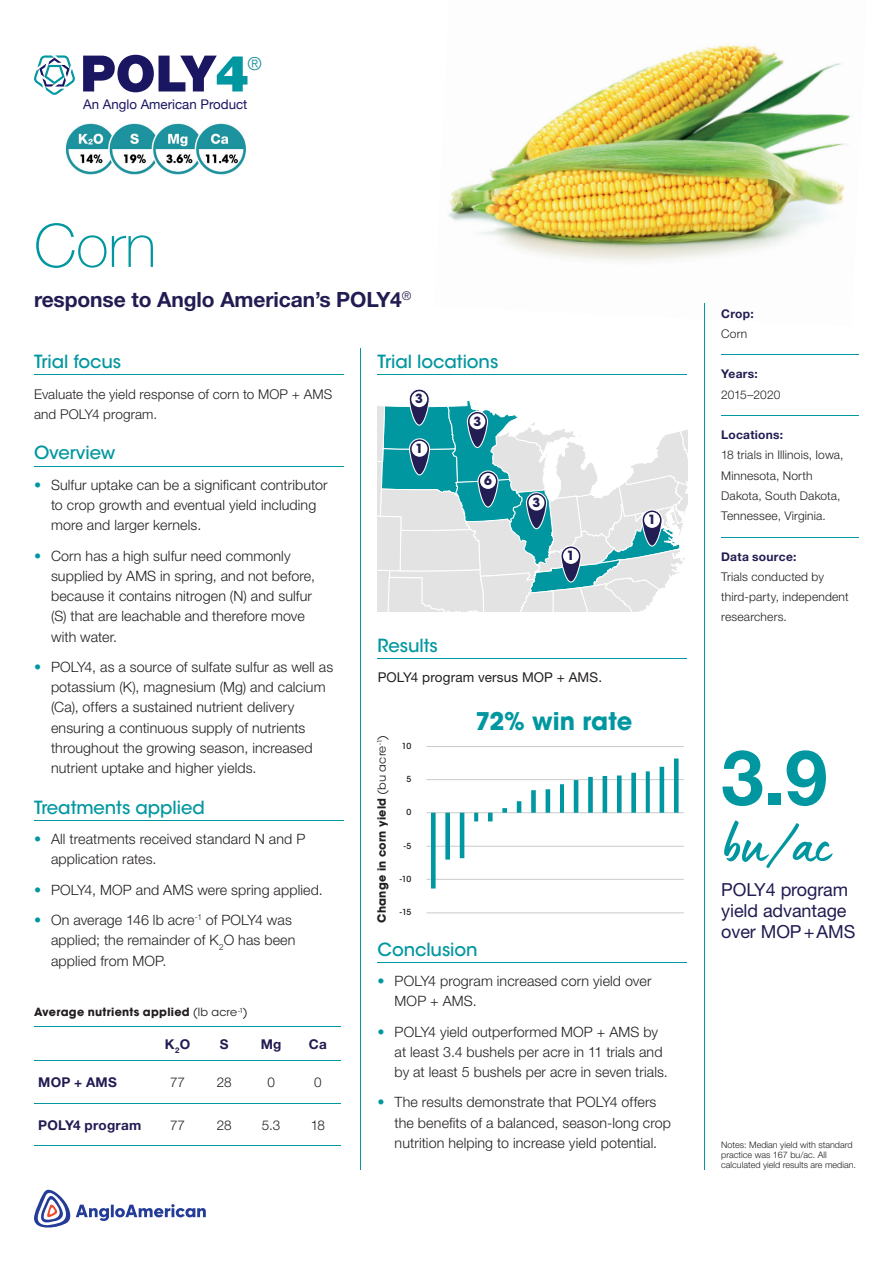
<style>
.page{position:relative;width:893px;height:1263px;background:#fff}
.page>*{position:absolute;margin:0;border:0;box-sizing:border-box;transform-origin:0 0}
.t1{font:700 76.5px "Helvetica Neue LT Std";color:#0097a0}
.t2{font:100 60px "Helvetica Neue LT Std";color:#0097a0}
.t3{font:58.5px "Lumios Marker";color:#0097a0}
.t4{font:700 24.15px "ITC Avant Garde Std";color:#0097a0}
.t5{font:700 21px "Helvetica Neue LT Std";letter-spacing:-.005em;color:#211c52}
.t6{font:500 18px "ITC Avant Garde Std";letter-spacing:-.005em;color:#0097a0}
.t7{font:18px/21px "Helvetica Neue LT Std";letter-spacing:-.005em;color:#211c52}
.t8{font:300 18px "Helvetica Neue LT Std";color:#1b929d}
.t9{font:300 14.25px/20.2px "Helvetica Neue LT Std";letter-spacing:.01em;color:#231f20}
.t10{font:300 13.5px/20.2px "Helvetica Neue LT Std";letter-spacing:.01em;color:#231f20}
.t11{font:700 13.5px "Helvetica Neue LT Std";letter-spacing:.015em;color:#211c52}
.t12{font:13.5px "Helvetica Neue LT Std";letter-spacing:.01em;color:#231f20}
.t13{font:13.35px "Helvetica Neue";color:#1b1661}
.t14{font:700 12.6px "ITC Avant Garde Std";color:#221e54}
.t15{font:300 12px/20.2px "Helvetica Neue LT Std";letter-spacing:.015em;color:#231f20}
.t16{font:700 12px "Helvetica Neue LT Std";letter-spacing:.02em;color:#211c52}
.t17{font:700 11.25px "ITC Avant Garde Std";letter-spacing:.025em;color:#231f20}
.t18{font:300 9px/10.2px "Helvetica Neue LT Std";color:#231f20}
.t19{font:500 8.25px "ITC Avant Garde Std";color:#231f20}
.s1{color:#0097a0}
.s2{font-weight:400}
</style>
<div class="page">
<img style="left:448px;top:44px;width:403px;height:218px">
<svg style="left:34px;top:1190px;width:172px;height:37px"></svg>
<svg style="left:34px;top:55px;width:41px;height:40px"></svg>
<svg style="left:83px;top:55px;width:164px;height:37px"></svg>
<img style="left:65px;top:123px;width:181px;height:52px">
<hr style="left:34px;top:375px;width:310px;height:1px;background:#0097a0">
<hr style="left:34px;top:466px;width:310px;height:1px;background:#0097a0">
<hr style="left:34px;top:820px;width:310px;height:1px;background:#0097a0">
<hr style="left:378px;top:962px;width:309px;height:1px;background:#0097a0">
<hr style="left:378px;top:658px;width:309px;height:1px;background:#0097a0">
<hr style="left:378px;top:375px;width:309px;height:1px;background:#0097a0">
<hr style="left:34px;top:1026px;width:120px;height:1px;background:#0097a0">
<hr style="left:154px;top:1026px;width:47px;height:1px;background:#0097a0">
<hr style="left:201px;top:1026px;width:47px;height:1px;background:#0097a0">
<hr style="left:248px;top:1026px;width:46px;height:1px;background:#0097a0">
<hr style="left:294px;top:1026px;width:47px;height:1px;background:#0097a0">
<hr style="left:34px;top:1060px;width:120px;height:1px;background:#0097a0">
<hr style="left:154px;top:1060px;width:47px;height:1px;background:#0097a0">
<hr style="left:201px;top:1060px;width:47px;height:1px;background:#0097a0">
<hr style="left:248px;top:1060px;width:46px;height:1px;background:#0097a0">
<hr style="left:294px;top:1060px;width:47px;height:1px;background:#0097a0">
<hr style="left:34px;top:1103px;width:120px;height:1px;background:#0097a0">
<hr style="left:154px;top:1103px;width:47px;height:1px;background:#0097a0">
<hr style="left:201px;top:1103px;width:47px;height:1px;background:#0097a0">
<hr style="left:248px;top:1103px;width:46px;height:1px;background:#0097a0">
<hr style="left:294px;top:1103px;width:47px;height:1px;background:#0097a0">
<hr style="left:34px;top:1145px;width:120px;height:1px;background:#0097a0">
<hr style="left:154px;top:1145px;width:47px;height:1px;background:#0097a0">
<hr style="left:201px;top:1145px;width:47px;height:1px;background:#0097a0">
<hr style="left:248px;top:1145px;width:46px;height:1px;background:#0097a0">
<hr style="left:294px;top:1145px;width:47px;height:1px;background:#0097a0">
<hr style="left:721px;top:354px;width:137px;height:1px;background:#0097a0">
<hr style="left:721px;top:415px;width:137px;height:1px;background:#0097a0">
<hr style="left:721px;top:537px;width:137px;height:1px;background:#0097a0">
<hr style="left:360px;top:348px;width:1px;height:821px;background:#0097a0">
<hr style="left:426px;top:912px;width:258px;height:1px;background:#c9cbca">
<hr style="left:426px;top:879px;width:258px;height:1px;background:#c9cbca">
<hr style="left:426px;top:846px;width:258px;height:1px;background:#c9cbca">
<hr style="left:426px;top:812px;width:258px;height:1px;background:#c9cbca">
<hr style="left:426px;top:779px;width:258px;height:1px;background:#c9cbca">
<hr style="left:426px;top:746px;width:258px;height:1px;background:#c9cbca">
<svg style="left:431px;top:758px;width:248px;height:130px"></svg>
<hr style="left:704px;top:303px;width:1px;height:866px;background:#0097a0">
<svg style="left:378px;top:389px;width:309px;height:222px"></svg>
<div style="left:644px;top:512px;width:16px;height:16px;background:#fff;border-radius:50%"></div>
<p class="t8" style="left:247px;top:53px;width:16px">®</p>
<p class="t13" style="left:83px;top:94px;width:166px">An Anglo American Product</p>
<h2 class="t2" style="left:34px;top:211px;width:124px">Corn</h2>
<h3 class="t5" style="left:34px;top:287px;width:379px">response to Anglo American’s POLY4<sup>®</sup></h3>
<p class="t6" style="left:34px;top:350px;width:89px">Trial focus</p>
<p class="t10" style="left:34px;top:383px;width:300px">Evaluate the yield response of corn to MOP + AMS and POLY4 program.</p>
<p class="t6" style="left:34px;top:442px;width:83px">Overview</p>
<p class="t9" style="left:51px;top:474px;width:278px;text-indent:-17px"><span class="s1">•</span> Sulfur uptake can be a significant contributor to crop growth and eventual yield including more and larger kernels.</p>
<p class="t9" style="left:51px;top:545px;width:266px;text-indent:-17px"><span class="s1">•</span> Corn has a high sulfur need commonly supplied by AMS in spring, and not before, because it contains nitrogen (N) and sulfur (S) that are leachable and therefore move with water.</p>
<p class="t9" style="left:51px;top:656px;width:284px;text-indent:-17px"><span class="s1">•</span> POLY4, as a source of sulfate sulfur as well as potassium (K), magnesium (Mg) and calcium (Ca), offers a sustained nutrient delivery ensuring a continuous supply of nutrients throughout the growing season, increased nutrient uptake and higher yields.</p>
<p class="t6" style="left:34px;top:796px;width:172px">Treatments applied</p>
<p class="t9" style="left:51px;top:829px;width:256px;text-indent:-17px"><span class="s1">•</span> All treatments received standard N and P application rates.</p>
<p class="t9" style="left:34px;top:879px;width:290px"><span class="s1">•</span> POLY4, MOP and AMS were spring applied.</p>
<p class="t9" style="left:51px;top:910px;width:246px;text-indent:-17px"><span class="s1">•</span> On average 146 lb acre<sup>-1</sup> of POLY4 was applied; the remainder of K<sub>2</sub>O has been applied from MOP.</p>
<p class="t17" style="left:34px;top:1005px;width:215px">Average nutrients applied <span class="s2">(lb acre</span><sup>-1</sup><span class="s2">)</span></p>
<p class="t11" style="left:165px;top:1035px;width:27px">K<sub>2</sub>O</p>
<p class="t11" style="left:220px;top:1035px;width:10px">S</p>
<p class="t11" style="left:261px;top:1035px;width:22px">Mg</p>
<p class="t11" style="left:309px;top:1035px;width:19px">Ca</p>
<p class="t11" style="left:38px;top:1074px;width:80px">MOP + AMS</p>
<p class="t10" style="left:170px;top:1072px;width:16px">77</p>
<p class="t10" style="left:217px;top:1072px;width:16px">28</p>
<p class="t10" style="left:267px;top:1072px;width:9px">0</p>
<p class="t10" style="left:314px;top:1072px;width:9px">0</p>
<p class="t11" style="left:38px;top:1116px;width:105px">POLY4 program</p>
<p class="t10" style="left:170px;top:1114px;width:16px">77</p>
<p class="t10" style="left:217px;top:1114px;width:16px">28</p>
<p class="t10" style="left:262px;top:1114px;width:20px">5.3</p>
<p class="t10" style="left:311px;top:1114px;width:16px">18</p>
<p class="t6" style="left:378px;top:350px;width:122px">Trial locations</p>
<p class="t14" style="left:415px;top:390px;width:9px">3</p>
<p class="t14" style="left:416px;top:440px;width:9px">1</p>
<p class="t14" style="left:473px;top:413px;width:9px">3</p>
<p class="t14" style="left:484px;top:472px;width:9px">6</p>
<p class="t14" style="left:532px;top:494px;width:9px">3</p>
<p class="t14" style="left:567px;top:547px;width:9px">1</p>
<p class="t14" style="left:648px;top:511px;width:9px">1</p>
<p class="t6" style="left:378px;top:634px;width:62px">Results</p>
<p class="t12" style="left:378px;top:669px;width:226px">POLY4 program versus MOP + AMS.</p>
<p class="t17" style="left:375px;top:923px;width:189px;rotate:-90deg">Change in corn yield <span class="s2">(bu acre</span><sup>-1</sup><span class="s2">)</span></p>
<p class="t19" style="left:402px;top:741px;width:11px">10</p>
<p class="t19" style="left:407px;top:774px;width:6px">5</p>
<p class="t19" style="left:407px;top:807px;width:6px">0</p>
<p class="t19" style="left:404px;top:840px;width:9px">-5</p>
<p class="t19" style="left:400px;top:873px;width:13px">-10</p>
<p class="t19" style="left:400px;top:907px;width:13px">-15</p>
<h3 class="t4" style="left:475px;top:706px;width:158px">72% win rate</h3>
<p class="t6" style="left:378px;top:938px;width:102px">Conclusion</p>
<p class="t9" style="left:395px;top:970px;width:258px;text-indent:-17px"><span class="s1">•</span> POLY4 program increased corn yield over<br>MOP + AMS.</p>
<p class="t9" style="left:395px;top:1021px;width:275px;text-indent:-17px"><span class="s1">•</span> POLY4 yield outperformed MOP + AMS by at least 3.4 bushels per acre in 11 trials and by at least 5 bushels per acre in seven trials.</p>
<p class="t9" style="left:395px;top:1092px;width:278px;text-indent:-17px"><span class="s1">•</span> The results demonstrate that POLY4 offers the benefits of a balanced, season-long crop nutrition helping to increase yield potential.</p>
<p class="t16" style="left:721px;top:306px;width:34px">Crop:</p>
<p class="t15" style="left:721px;top:323px;width:27px">Corn</p>
<p class="t16" style="left:721px;top:367px;width:38px">Years:</p>
<p class="t15" style="left:721px;top:384px;width:61px">2015–2020</p>
<p class="t16" style="left:721px;top:427px;width:64px">Locations:</p>
<p class="t15" style="left:721px;top:445px;width:124px">18 trials in Illinois, Iowa,<br>Minnesota, North<br>Dakota, South Dakota,<br>Tennessee, Virginia.</p>
<p class="t16" style="left:721px;top:549px;width:77px">Data source:</p>
<p class="t15" style="left:721px;top:566px;width:129px">Trials conducted by third-party, independent researchers.</p>
<h1 class="t1" style="left:721px;top:730px;width:108px">3.9</h1>
<h3 class="t3" style="left:721px;top:806px;width:110px">bu/ac</h3>
<p class="t7" style="left:721px;top:879px;width:136px">POLY4 program yield advantage over MOP + AMS</p>
<p class="t18" style="left:721px;top:1139px;width:136px">Notes: Median yield with standard practice was 167 bu/ac. All calculated yield results are median.</p>
</div>
